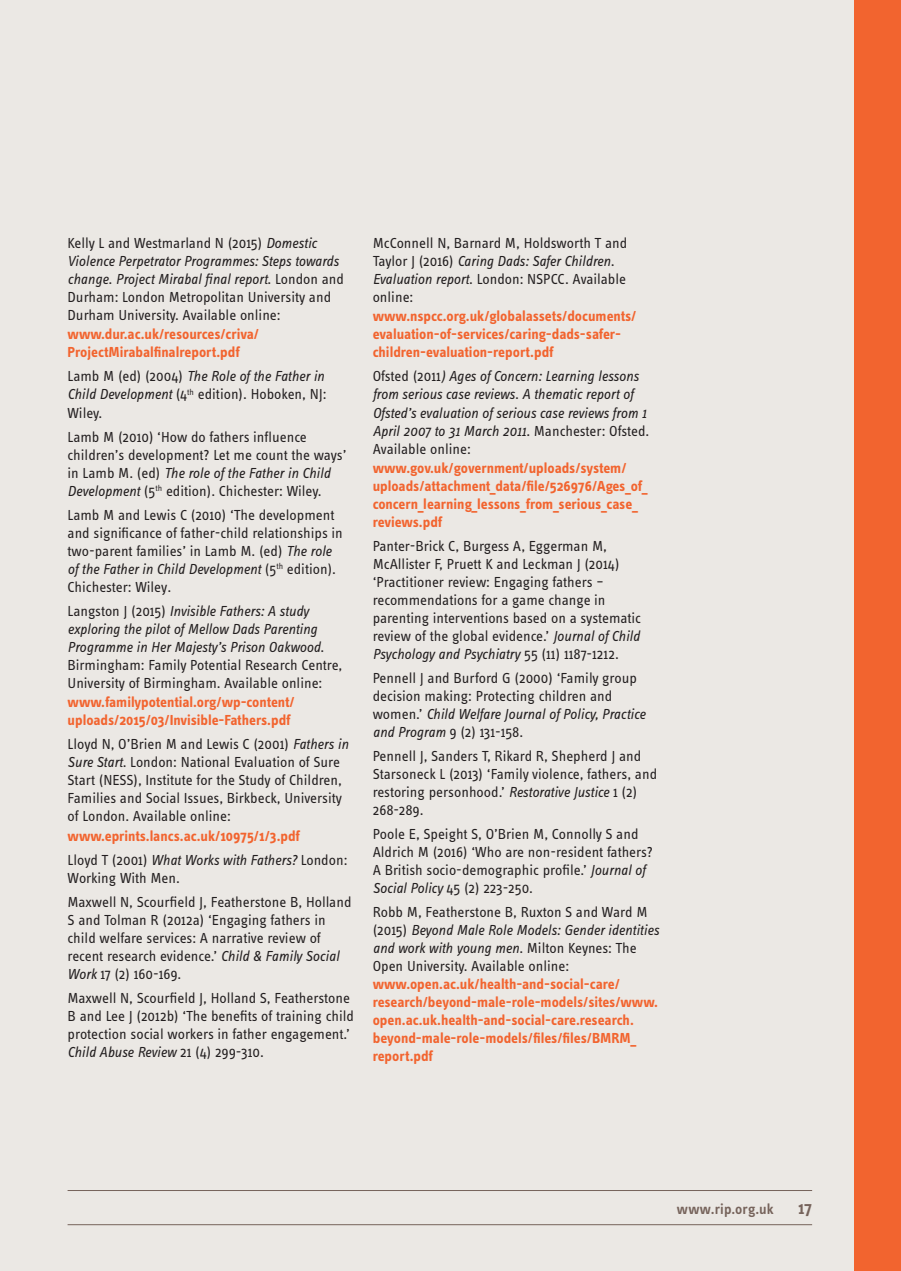
<style>
.page{position:relative;width:901px;height:1271px;background:#fff}
.page>*{position:absolute;margin:0;border:0;box-sizing:border-box;transform-origin:0 0}
.t1{font:600 18px "Info Text Pro";color:#76635b}
.t2{font:15px/18px "Info Text Pro";color:#231f20}
.t3{font:700 15px/18px "Info Text Pro";color:#f2642f}
.t4{font:italic 15px/18px "Info Text Pro";letter-spacing:-.005em;color:#231f20}
.t5{font:600 15px "Info Text Pro";letter-spacing:.005em;color:#76635b}
.s1{font-style:italic}
.s2{font-style:normal}
.s3{font-weight:400;color:#231f20}
.s4{font-weight:400;font-style:italic;color:#231f20}
</style>
<div class="page">
<div style="left:0;top:0;width:900px;height:1270px;background:#ebe8e4"></div>
<hr style="left:68px;top:1224px;width:744px;height:1px;background:#76635b">
<hr style="left:68px;top:1190px;width:744px;height:1px;background:#76635b">
<div style="left:854px;top:0;width:46px;height:1270px;background:#f2642f"></div>
<p class="t2" style="left:68px;top:233px;width:278px">Kelly L and Westmarland N (2015) <span class="s1">Domestic Violence Perpetrator Programmes: Steps towards change. Project Mirabal final report</span>. London and Durham: London Metropolitan University and Durham University. Available online:</p>
<p class="t3" style="left:68px;top:325px;width:193px">www.dur.ac.uk/resources/criva/<br>ProjectMirabalfinalreport.pdf</p>
<p class="t2" style="left:68px;top:367px;width:260px">Lamb M (ed) (2004) <span class="s1">The Role of the Father in<br>Child Development</span> (4<sup>th</sup> edition). Hoboken, NJ:<br>Wiley.</p>
<p class="t2" style="left:68px;top:427px;width:280px">Lamb M (2010) ‘How do fathers influence children’s development? Let me count the ways’ in Lamb M. (ed) <span class="s1">The role of the Father in Child Development</span> (5<sup>th</sup> edition). Chichester: Wiley.</p>
<p class="t2" style="left:68px;top:505px;width:277px">Lamb M and Lewis C (2010) ‘The development and significance of father-child relationships in two-parent families’ in Lamb M. (ed) <span class="s1">The role of the Father in Child Development</span> (5<sup>th</sup> edition).<br>Chichester: Wiley<span class="s1">.</span></p>
<p class="t4" style="left:68px;top:601px;width:276px"><span class="s2">Langston J (2015)</span> Invisible Fathers: A study exploring the pilot of Mellow Dads Parenting Programme in Her Majesty’s Prison Oakwood<span class="s2">.<br>Birmingham: Family Potential Research Centre, University of Birmingham. Available online:</span></p>
<p class="t3" style="left:68px;top:693px;width:228px">www.familypotential.org/wp-content/ uploads/2015/03/Invisible-Fathers.pdf</p>
<p class="t2" style="left:68px;top:734px;width:282px">Lloyd N, O’Brien M and Lewis C (2001) <span class="s1">Fathers in Sure Start</span>. London: National Evaluation of Sure Start (NESS), Institute for the Study of Children, Families and Social Issues, Birkbeck, University of London. Available online:</p>
<p class="t3" style="left:68px;top:826px;width:234px">www.eprints.lancs.ac.uk/10975/1/3.pdf</p>
<p class="t2" style="left:68px;top:850px;width:281px">Lloyd T (2001) <span class="s1">What Works with Fathers?</span> London:<br>Working With Men.</p>
<p class="t2" style="left:68px;top:892px;width:285px">Maxwell N, Scourfield J, Featherstone B, Holland S and Tolman R (2012a) ‘Engaging fathers in child welfare services: A narrative review of recent research evidence.’ <span class="s1">Child &amp; Family Social Work</span> 17 (2) 160-169.</p>
<p class="t2" style="left:68px;top:988px;width:288px">Maxwell N, Scourfield J, Holland S, Featherstone B and Lee J (2012b) ‘The benefits of training child protection social workers in father engagement.’ <span class="s1">Child Abuse Review</span> 21 (4) 299-310.</p>
<p class="t2" style="left:372px;top:233px;width:256px">McConnell N, Barnard M, Holdsworth T and Taylor J (2016) <span class="s1">Caring Dads: Safer Children.<br>Evaluation report</span>. London: NSPCC. Available online:</p>
<p class="t3" style="left:372px;top:307px;width:265px">www.nspcc.org.uk/globalassets/documents/ evaluation-of-services/caring-dads-safer&shy;children-evaluation-report.pdf</p>
<p class="t4" style="left:372px;top:367px;width:278px"><span class="s2">Ofsted (2011</span>) Ages of Concern: Learning lessons from serious case reviews. A thematic report of Ofsted’s evaluation of serious case reviews from 1<br>April 2007 to 31 March 2011<span class="s2">. Manchester: Ofsted.<br>Available online:</span></p>
<p class="t3" style="left:372px;top:459px;width:276px">www.gov.uk/government/uploads/system/ uploads/attachment_data/file/526976/Ages_of_ concern_learning_lessons_from_serious_case_ reviews.pdf</p>
<p class="t2" style="left:372px;top:536px;width:270px">Panter-Brick C, Burgess A, Eggerman M, McAllister F, Pruett K and Leckman J (2014) ‘Practitioner review: Engaging fathers – recommendations for a game change in parenting interventions based on a systematic review of the global evidence.’ <span class="s1">Journal of Child Psychology and Psychiatry</span> 55 (11) 1187-1212.</p>
<p class="t2" style="left:372px;top:668px;width:274px">Pennell J and Burford G (2000) ‘Family group decision making: Protecting children and women.’ <span class="s1">Child Welfare Journal of Policy, Practice and Program</span> 9 (2) 131-158.</p>
<p class="t2" style="left:372px;top:746px;width:286px">Pennell J, Sanders T, Rikard R, Shepherd J and Starsoneck L (2013) ‘Family violence, fathers, and restoring personhood.’ <span class="s1">Restorative Justice</span> 1 (2)<br>268-289.</p>
<p class="t2" style="left:372px;top:824px;width:282px">Poole E, Speight S, O’Brien M, Connolly S and Aldrich M (2016) ‘Who are non-resident fathers?<br>A British socio-demographic profile.’ <span class="s1">Journal of Social Policy</span> 45 (2) 223-250.</p>
<p class="t3" style="left:372px;top:903px;width:288px"><span class="s3">Robb M, Featherstone B, Ruxton S and Ward M (2015)</span> <span class="s4">Beyond Male Role Models: Gender identities and work with young men</span><span class="s3">. Milton Keynes: The Open University. Available online: </span>www.open.ac.uk/health-and-social-care/ research/beyond-male-role-models/sites/www. open.ac.uk.health-and-social-care.research. beyond-male-role-models/files/files/BMRM_ report.pdf</p>
<p class="t5" style="left:676px;top:1200px;width:98px">www.rip.org.uk</p>
<p class="t1" style="left:798px;top:1197px;width:15px">17</p>
</div>
